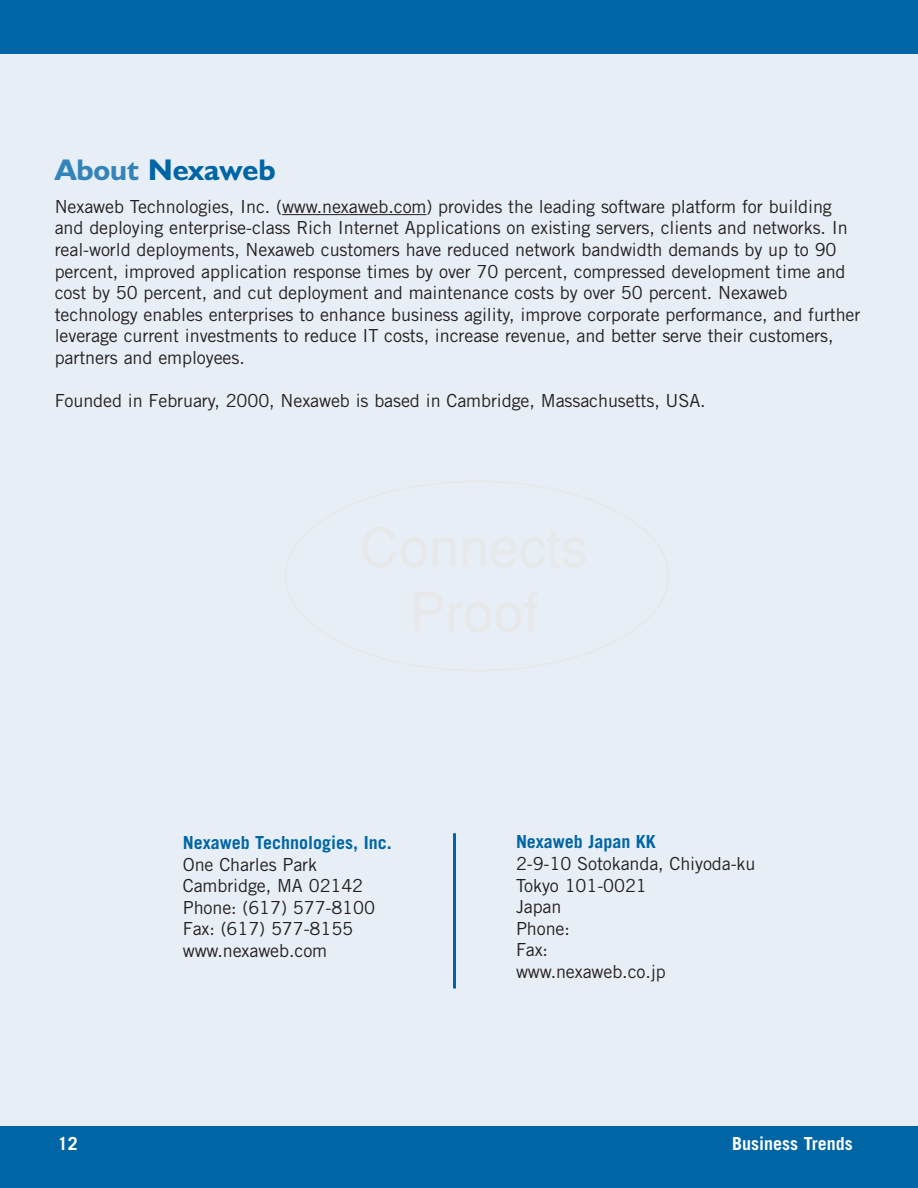
<style>
.page{position:relative;width:918px;height:1188px;background:#fff}
.page>*{position:absolute;margin:0;border:0;box-sizing:border-box;transform-origin:0 0}
.t1{font:700 30px "Humanist 521 BT";color:#0065a4}
.t2{font:18px/21.6px "Trade Gothic";letter-spacing:-.005em;color:#231f20}
.t3{font:700 18px "Trade Gothic";color:#0065a4}
.t4{font:700 18px "Trade Gothic";color:#fff}
.s1{color:#3484ba}
</style>
<div class="page">
<div style="left:0;top:0;width:917px;height:1188px;background:#e8eef6"></div>
<div style="left:0;top:1126px;width:917px;height:62px;background:#0065a4"></div>
<svg style="left:285px;top:481px;width:384px;height:190px"></svg>
<hr style="left:282px;top:214px;width:36px;height:1px;background:#231f20">
<hr style="left:317px;top:214px;width:110px;height:1px;background:#231f20">
<div style="left:0;top:0;width:917px;height:54px;background:#0065a4"></div>
<hr style="left:453px;top:833px;width:3px;height:155px;background:#0065a4">
<h1 class="t1" style="left:55px;top:159px;width:222px"><span class="s1">About</span> Nexaweb</h1>
<p class="t2" style="left:55px;top:197px;width:807px">Nexaweb Technologies, Inc. (www.nexaweb.com) provides the leading software platform for building and deploying enterprise-class Rich Internet Applications on existing servers, clients and networks. In real-world deployments, Nexaweb customers have reduced network bandwidth demands by up to 90 percent, improved application response times by over 70 percent, compressed development time and cost by 50 percent, and cut deployment and maintenance costs by over 50 percent. Nexaweb technology enables enterprises to enhance business agility, improve corporate performance, and further leverage current investments to reduce IT costs, increase revenue, and better serve their customers, partners and employees.</p>
<p class="t2" style="left:55px;top:392px;width:653px">Founded in February, 2000, Nexaweb is based in Cambridge, Massachusetts, USA.</p>
<p class="t3" style="left:183px;top:836px;width:210px">Nexaweb Technologies, Inc.</p>
<p class="t2" style="left:183px;top:855px;width:194px">One Charles Park<br>Cambridge, MA 02142<br>Phone: (617) 577-8100<br>Fax: (617) 577-8155 www.nexaweb.com</p>
<p class="t3" style="left:516px;top:835px;width:141px">Nexaweb Japan KK</p>
<p class="t2" style="left:516px;top:854px;width:241px">2-9-10 Sotokanda, Chiyoda-ku<br>Tokyo 101-0021<br>Japan<br>Phone:<br>Fax:<br>www.nexaweb.co.jp</p>
<p class="t4" style="left:58px;top:1137px;width:22px">12</p>
<p class="t4" style="left:732px;top:1137px;width:122px">Business Trends</p>
</div>
